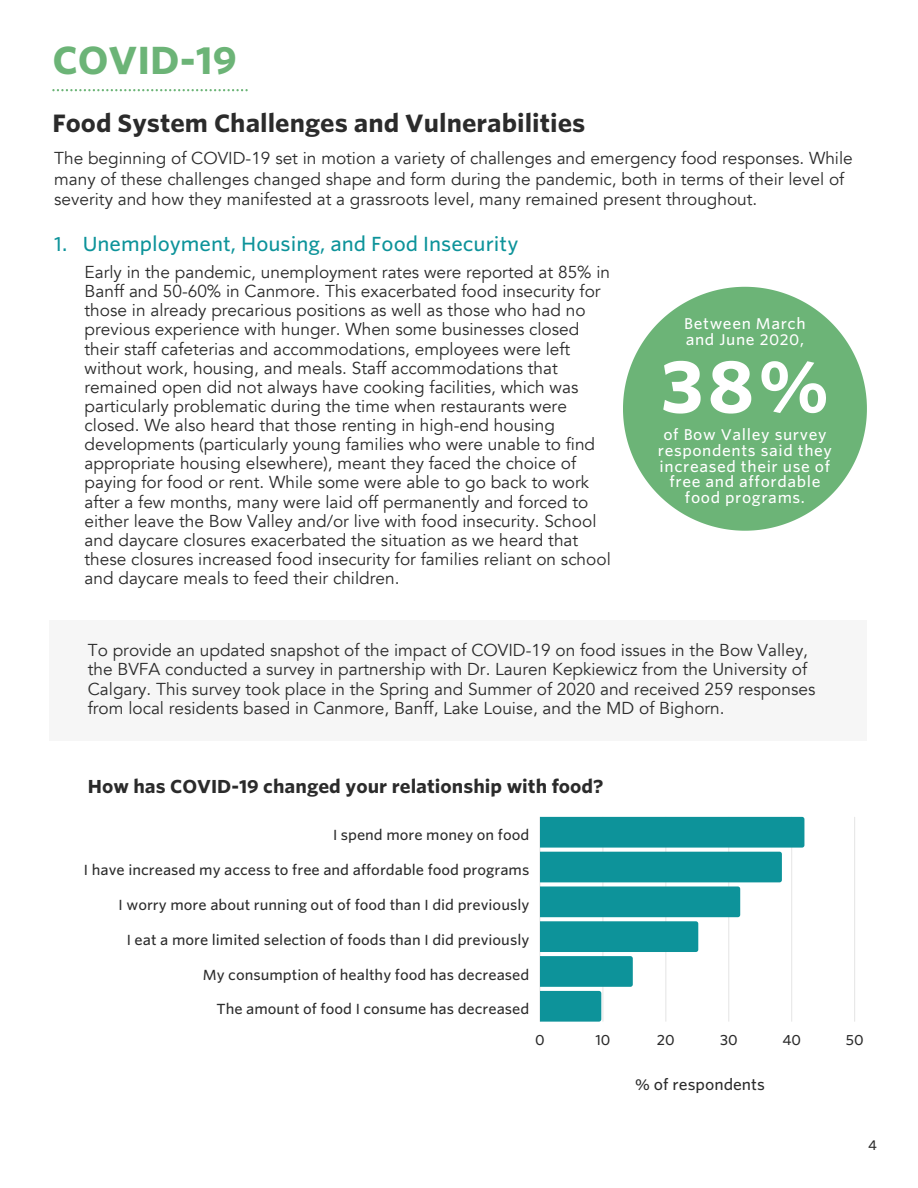
<style>
.page{position:relative;width:918px;height:1188px;background:#fff}
.page>*{position:absolute;margin:0;border:0;box-sizing:border-box;transform-origin:0 0}
.t1{font:700 71.55px "Whitney S Sm";color:#fff}
.t2{font:700 37.5px "Whitney S Sm";color:#6cb477}
.t3{font:700 24px "Whitney S Sm";color:#2b2b2b}
.t4{font:500 19.5px "Whitney S Sm";color:#0d939a}
.t5{font:700 18px "Whitney S Sm";color:#2b2b2b}
.t6{font:17.25px/19.2px "Avenir";color:#2b2b2b}
.t7{font:500 15px "Whitney S Sm";color:#2b2b2b}
.t8{font:500 14.85px/15.8px "Whitney S Sm";letter-spacing:.04em;color:#fff;text-align:center}
.t9{font:500 13.95px "Whitney S Sm";color:#2b2b2b}
.t10{font:500 13.5px "Whitney S Sm";color:#2b2b2b}
</style>
<div class="page">
<svg style="left:623px;top:287px;width:244px;height:244px;fill:#6cb477"></svg>
<svg style="left:52px;top:89px;width:196px;height:2px"></svg>
<hr style="left:855px;top:817px;width:1px;height:205px;background:#2b2b2b">
<svg style="left:540px;top:817px;width:264px;height:205px"></svg>
<div style="left:49px;top:620px;width:818px;height:120px;background:#f6f6f6"></div>
<p class="t2" style="left:52px;top:38px;width:186px">COVID-19</p>
<p class="t3" style="left:52px;top:109px;width:535px">Food System Challenges and Vulnerabilities</p>
<p class="t6" style="left:54px;top:149px;width:800px;line-height:20.2px">The beginning of COVID-19 set in motion a variety of challenges and emergency food responses. While many of these challenges changed shape and form during the pandemic, both in terms of their level of severity and how they manifested at a grassroots level, many remained present throughout.</p>
<p class="t4" style="left:54px;top:232px;width:15px">1.</p>
<p class="t4" style="left:83px;top:232px;width:437px">Unemployment, Housing, and Food Insecurity</p>
<p class="t6" style="left:85px;top:263px;width:528px">Early in the pandemic, unemployment rates were reported at 85% in Banff and 50-60% in Canmore. This exacerbated food insecurity for those in already precarious positions as well as those who had no previous experience with hunger. When some businesses closed their staff cafeterias and accommodations, employees were left without work, housing, and meals. Staff accommodations that remained open did not always have cooking facilities, which was particularly problematic during the time when restaurants were closed. We also heard that those renting in high-end housing developments (particularly young families who were unable to find appropriate housing elsewhere), meant they faced the choice of paying for food or rent. While some were able to go back to work after a few months, many were laid off permanently and forced to either leave the Bow Valley and/or live with food insecurity. School and daycare closures exacerbated the situation as we heard that these closures increased food insecurity for families reliant on school and daycare meals to feed their children.</p>
<p class="t8" style="left:684px;top:316px;width:123px;text-align:left">Between March and June 2020,</p>
<p class="t1" style="left:660px;top:344px;width:170px">38%</p>
<p class="t8" style="left:658px;top:427px;width:176px">of Bow Valley survey respondents said they increased their use of free and affordable food programs.</p>
<p class="t6" style="left:88px;top:641px;width:729px">To provide an updated snapshot of the impact of COVID-19 on food issues in the Bow Valley, the BVFA conducted a survey in partnership with Dr. Lauren Kepkiewicz from the University of Calgary. This survey took place in the Spring and Summer of 2020 and received 259 responses from local residents based in Canmore, Banff, Lake Louise, and the MD of Bighorn.</p>
<p class="t5" style="left:88px;top:776px;width:517px">How has COVID-19 changed your relationship with food?</p>
<p class="t9" style="left:333px;top:827px;width:198px">I spend more money on food</p>
<p class="t9" style="left:84px;top:862px;width:447px">I have increased my access to free and affordable food programs</p>
<p class="t9" style="left:119px;top:897px;width:412px">I worry more about running out of food than I did previously</p>
<p class="t9" style="left:127px;top:931px;width:404px">I eat a more limited selection of foods than I did previously</p>
<p class="t9" style="left:203px;top:966px;width:328px">My consumption of healthy food has decreased</p>
<p class="t9" style="left:216px;top:1001px;width:314px">The amount of food I consume has decreased</p>
<p class="t9" style="left:535px;top:1032px;width:11px">0</p>
<p class="t9" style="left:595px;top:1032px;width:17px">10</p>
<p class="t9" style="left:657px;top:1032px;width:19px">20</p>
<p class="t9" style="left:720px;top:1032px;width:19px">30</p>
<p class="t9" style="left:783px;top:1032px;width:20px">40</p>
<p class="t9" style="left:846px;top:1032px;width:19px">50</p>
<p class="t7" style="left:635px;top:1076px;width:131px">% of respondents</p>
<p class="t10" style="left:868px;top:1137px;width:10px">4</p>
</div>
